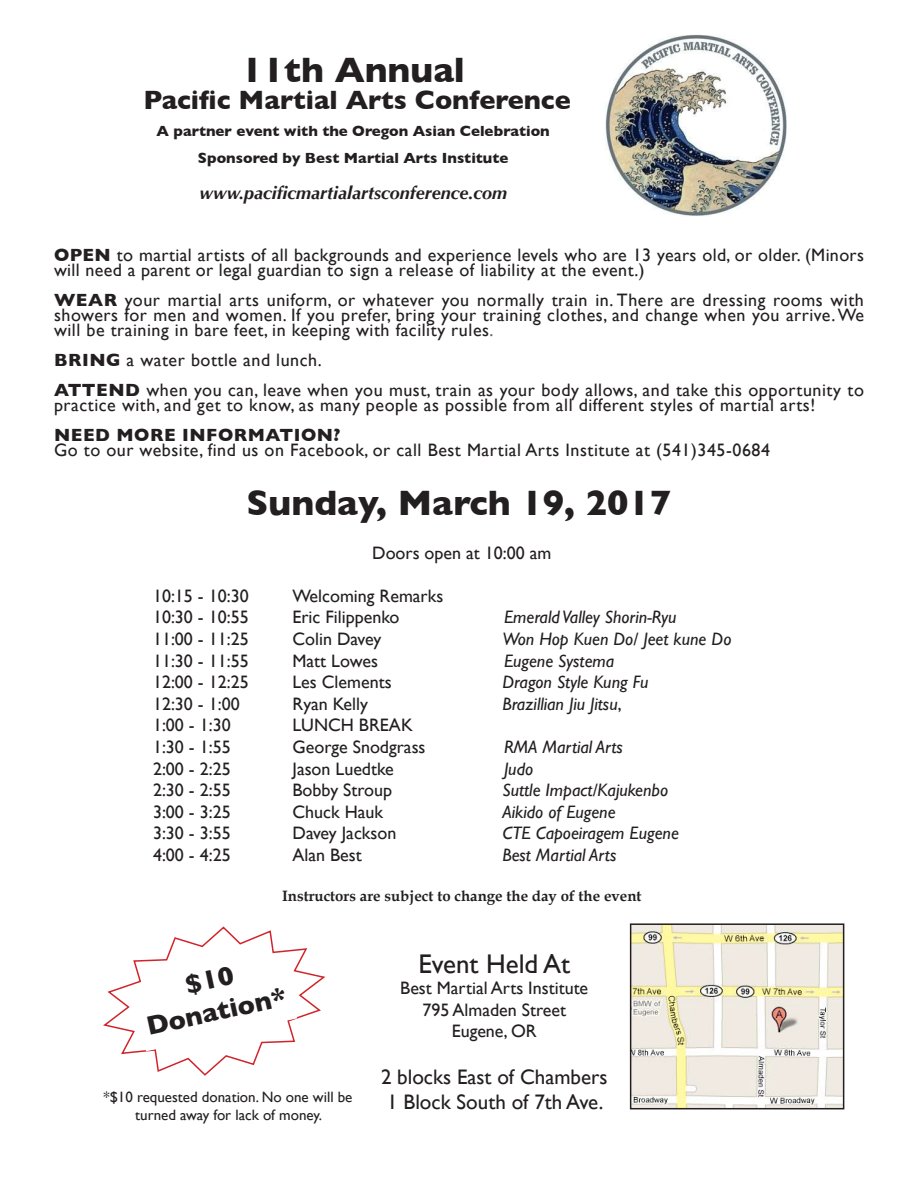
<style>
.page{position:relative;width:918px;height:1188px;background:#fff}
.page>*{position:absolute;margin:0;border:0;box-sizing:border-box;transform-origin:0 0}
.t1{font:700 36px "Gill Sans";color:#231f20}
.t2{font:700 27px/32.4px "Gill Sans";color:#231f20;text-align:center}
.t3{font:27px "Gill Sans";color:#231f20}
.t4{font:21px/25.2px "Gill Sans";color:#231f20}
.t5{font:18px/15px "Gill Sans";letter-spacing:.02em;color:#231f20}
.t6{font:18px/21.6px "Gill Sans";color:#231f20;text-align:center}
.t7{font:italic 18px "Gill Sans";color:#231f20}
.t8{font:italic 700 18px "Optima";color:#231f20}
.t9{font:700 18px "Gill Sans";letter-spacing:.03em;color:#231f20}
.t10{font:700 15px/27px "Gill Sans";color:#231f20;text-align:center}
.t11{font:15px/18px "Gill Sans";color:#231f20;text-align:center}
.t12{font:700 15px "Book Antiqua";color:#231f20}
.s1{font-weight:700}
.s2{color:#636366}
.s3{font-style:normal}
</style>
<div class="page">
<svg style="left:103px;top:926px;width:223px;height:150px"></svg>
<img style="left:605px;top:34px;width:182px;height:183px">
<img style="left:633px;top:926px;width:208px;height:180px">
<div style="left:630px;top:923px;width:214px;height:186px;border:2px solid #231f20"></div>
<h1 class="t1" style="left:241px;top:41px;width:225px">11th Annual</h1>
<h2 class="t2" style="left:144px;top:83px;width:429px">Pacific Martial Arts Conference</h2>
<p class="t10" style="left:157px;top:117px;width:395px">A partner event with the Oregon Asian Celebration<br>Sponsored by Best Martial Arts Institute</p>
<p class="t8" style="left:199px;top:182px;width:309px">www.pacificmartialartsconference.com</p>
<p class="t5" style="left:54px;top:248px;width:812px"><span class="s1">OPEN</span> to martial artists of all backgrounds and experience levels who are 13 years old, or older. (Minors will need a parent or legal guardian to sign a release of liability at the event.)</p>
<p class="t5" style="left:54px;top:293px;width:812px;text-align:justify"><span class="s1">WEAR</span> your martial arts uniform, or whatever you normally train in. There are dressing rooms with showers for men and women. If you prefer, bring your training clothes, and change when you arrive. We will be training in bare feet, in keeping with facility rules<span class="s2">.</span></p>
<p class="t5" style="left:54px;top:345px;width:812px;line-height:30px"><span class="s1">BRING</span> a water bottle and lunch.<br><span class="s1">ATTEND</span> when you can, leave when you must, train as your body allows, and take this opportunity to</p>
<p class="t5" style="left:54px;top:398px;width:763px">practice with, and get to know, as many people as possible from all different styles of martial arts!</p>
<p class="t9" style="left:54px;top:421px;width:288px">NEED MORE INFORMATION?</p>
<p class="t5" style="left:54px;top:443px;width:718px">Go to our website, find us on Facebook, or call Best Martial Arts Institute at (541)345-0684</p>
<h1 class="t1" style="left:247px;top:474px;width:426px">Sunday, March 19, 2017</h1>
<p class="t6" style="left:372px;top:542px;width:181px">Doors open at 10:00 am</p>
<p class="t5" style="left:153px;top:588px;width:97px">10:15 - 10:30</p>
<p class="t6" style="left:292px;top:585px;width:152px">Welcoming Remarks</p>
<p class="t5" style="left:153px;top:610px;width:97px">10:30 - 10:55</p>
<p class="t6" style="left:292px;top:606px;width:108px">Eric Filippenko</p>
<p class="t7" style="left:504px;top:607px;width:174px">Emerald Valley Shorin-Ryu</p>
<p class="t5" style="left:153px;top:631px;width:97px">11:00 - 11:25</p>
<p class="t6" style="left:292px;top:628px;width:90px">Colin Davey</p>
<p class="t7" style="left:502px;top:629px;width:230px">Won Hop Kuen Do/ Jeet kune Do</p>
<p class="t5" style="left:153px;top:653px;width:97px">11:30 - 11:55</p>
<p class="t6" style="left:292px;top:650px;width:87px">Matt Lowes</p>
<p class="t7" style="left:504px;top:650px;width:112px">Eugene Systema</p>
<p class="t5" style="left:153px;top:674px;width:97px">12:00 - 12:25</p>
<p class="t6" style="left:292px;top:671px;width:101px">Les Clements</p>
<p class="t7" style="left:502px;top:672px;width:148px">Dragon Style Kung Fu</p>
<p class="t5" style="left:153px;top:696px;width:88px">12:30 - 1:00</p>
<p class="t6" style="left:292px;top:693px;width:77px">Ryan Kelly</p>
<p class="t7" style="left:502px;top:693px;width:121px">Brazillian Jiu Jitsu<span class="s3">,</span></p>
<p class="t5" style="left:153px;top:718px;width:79px">1:00 - 1:30</p>
<p class="t6" style="left:292px;top:714px;width:122px">LUNCH BREAK</p>
<p class="t5" style="left:153px;top:739px;width:79px">1:30 - 1:55</p>
<p class="t6" style="left:292px;top:736px;width:135px">George Snodgrass</p>
<p class="t7" style="left:504px;top:737px;width:120px">RMA Martial Arts</p>
<p class="t5" style="left:153px;top:761px;width:79px">2:00 - 2:25</p>
<p class="t6" style="left:292px;top:758px;width:103px">Jason Luedtke</p>
<p class="t7" style="left:504px;top:758px;width:31px">Judo</p>
<p class="t5" style="left:153px;top:782px;width:79px">2:30 - 2:55</p>
<p class="t6" style="left:292px;top:779px;width:101px">Bobby Stroup</p>
<p class="t7" style="left:502px;top:780px;width:167px">Suttle Impact/Kajukenbo</p>
<p class="t5" style="left:153px;top:804px;width:79px">3:00 - 3:25</p>
<p class="t6" style="left:292px;top:801px;width:92px">Chuck Hauk</p>
<p class="t7" style="left:502px;top:801px;width:115px">Aikido of Eugene</p>
<p class="t5" style="left:153px;top:826px;width:79px">3:30 - 3:55</p>
<p class="t6" style="left:292px;top:822px;width:105px">Davey Jackson</p>
<p class="t7" style="left:502px;top:823px;width:178px">CTE Capoeiragem Eugene</p>
<p class="t5" style="left:153px;top:847px;width:79px">4:00 - 4:25</p>
<p class="t6" style="left:292px;top:844px;width:71px">Alan Best</p>
<p class="t7" style="left:502px;top:845px;width:115px">Best Martial Arts</p>
<p class="t12" style="left:282px;top:887px;width:361px">Instructors are subject to change the day of the event</p>
<h2 class="t2" style="left:136px;top:978px;width:144px;rotate:-12deg">$10<br>Donation*</h2>
<p class="t11" style="left:104px;top:1088px;width:250px">*$10 requested donation. No one will be turned away for lack of money.</p>
<h2 class="t3" style="left:418px;top:948px;width:153px">Event Held At</h2>
<p class="t6" style="left:400px;top:977px;width:190px">Best Martial Arts Institute<br>795 Almaden Street<br>Eugene, OR</p>
<p class="t4" style="left:381px;top:1064px;width:228px">2 blocks East of Chambers<br>1 Block South of 7th Ave.</p>
</div>
